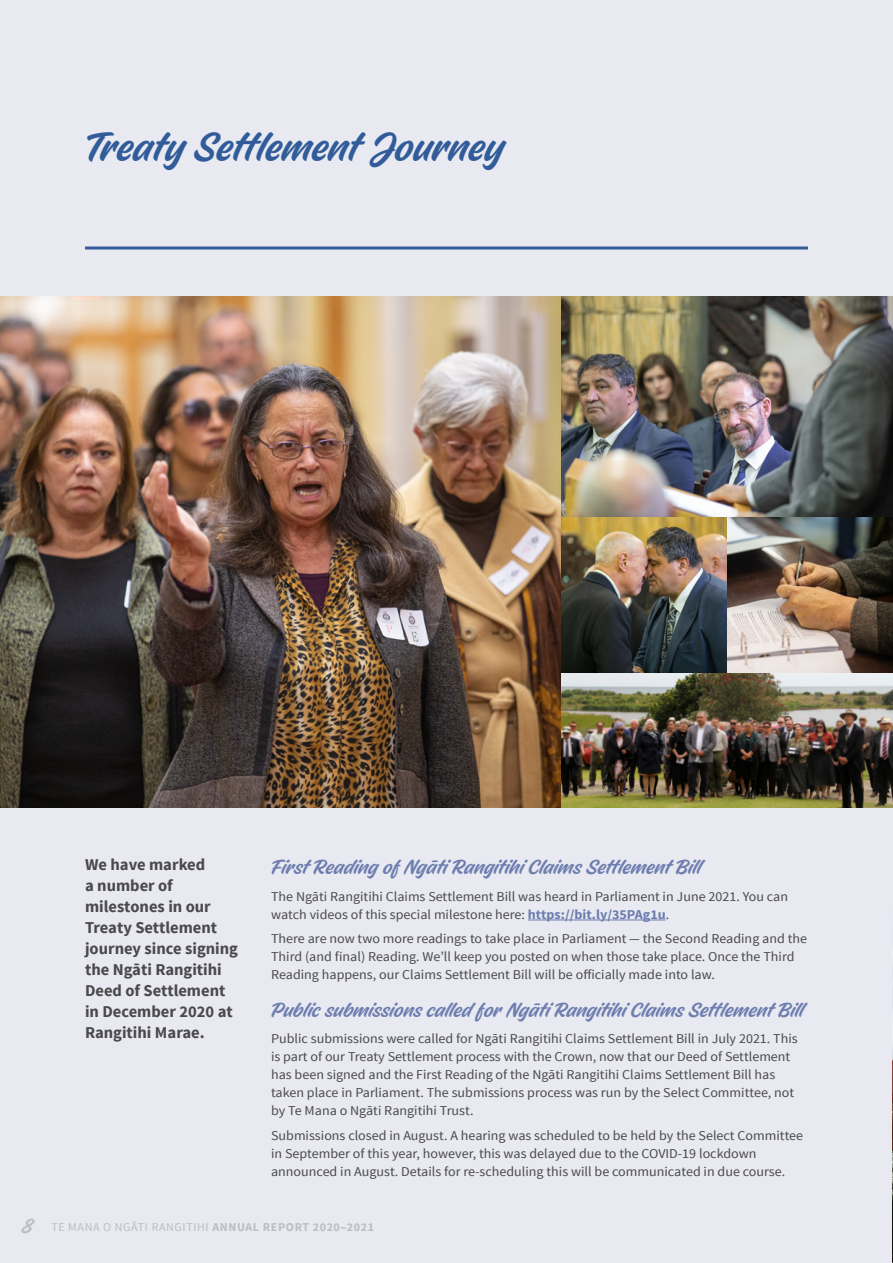
<style>
.page{position:relative;width:893px;height:1263px;background:#e8e9f1}
.page>*{position:absolute;margin:0;border:0;box-sizing:border-box;transform-origin:0 0}
.t1{font:45px "Fineday Style Twonon connect";color:#315c99}
.t2{font:22.5px "Fineday Style Twonon connect";color:#6d7eaf}
.t3{font:700 16.5px/21px "Source Sans Pro";color:#4a4a4d}
.t4{font:13.5px/18px "Source Sans Pro";color:#4a4a4d;scale:1.04 1}
.t5{font:12px "Source Sans Pro";letter-spacing:.05em;color:#bcbec0}
.t6{font:700 12px "Source Sans Pro";letter-spacing:.05em;color:#bcbec0}
.s1{font-weight:700;color:#6d7eaf}
.s2{font-family:"Fineday Style Twonon connect";font-size:22.5px}
.s3{font-weight:700}
</style>
<div class="page">
<hr style="left:85px;top:246px;width:723px;height:3px;background:#315c99">
<hr style="left:528px;top:920px;width:138px;height:1px;background:#6d7eaf">
<img style="left:0;top:297px;width:561px;height:510px">
<img style="left:561px;top:297px;width:331px;height:221px">
<svg style="left:892px;top:296px;width:1px;height:222px"></svg>
<img style="left:892px;top:997px;width:1px;height:266px">
<img style="left:561px;top:518px;width:332px;height:289px">
<h1 class="t1" style="left:85px;top:123px;width:420px">Treaty Settlement Journey</h1>
<p class="t3" style="left:85px;top:854px;width:155px">We have marked<br>a number of milestones in our<br>Treaty Settlement journey since signing the Ngāti Rangitihi<br>Deed of Settlement in December 2020 at<br>Rangitihi Marae.</p>
<h2 class="t2" style="left:271px;top:855px;width:431px">First Reading of Ngāti Rangitihi Claims Settlement Bill</h2>
<p class="t4" style="left:271px;top:888px;width:499px">The Ngāti Rangitihi Claims Settlement Bill was heard in Parliament in June 2021. You can watch videos of this special milestone here: <span class="s1">https://bit.ly/35PAg1u</span>.</p>
<p class="t4" style="left:271px;top:930px;width:517px">There are now two more readings to take place in Parliament — the Second Reading and the<br>Third (and final) Reading. We’ll keep you posted on when those take place. Once the Third<br>Reading happens, our Claims Settlement Bill will be officially made into law.</p>
<h2 class="t2" style="left:271px;top:998px;width:534px">Public submissions called for Ngāti Rangitihi Claims Settlement Bill</h2>
<p class="t4" style="left:271px;top:1030px;width:508px">Public submissions were called for Ngāti Rangitihi Claims Settlement Bill in July 2021. This is part of our Treaty Settlement process with the Crown, now that our Deed of Settlement has been signed and the First Reading of the Ngāti Rangitihi Claims Settlement Bill has taken place in Parliament. The submissions process was run by the Select Committee, not by Te Mana o Ngāti Rangitihi Trust.</p>
<p class="t4" style="left:271px;top:1126px;width:513px">Submissions closed in August. A hearing was scheduled to be held by the Select Committee in September of this year, however, this was delayed due to the COVID-19 lockdown announced in August. Details for re-scheduling this will be communicated in due course.</p>
<p class="t5" style="left:21px;top:1219px;width:354px"><span class="s2">8</span> TE MANA O NGĀTI RANGITIHI <span class="s3">ANNUAL REPORT 2020–2021</span></p>
<p class="t6" style="left:327px;top:1219px;width:55px">19 – 2020</p>
</div>
